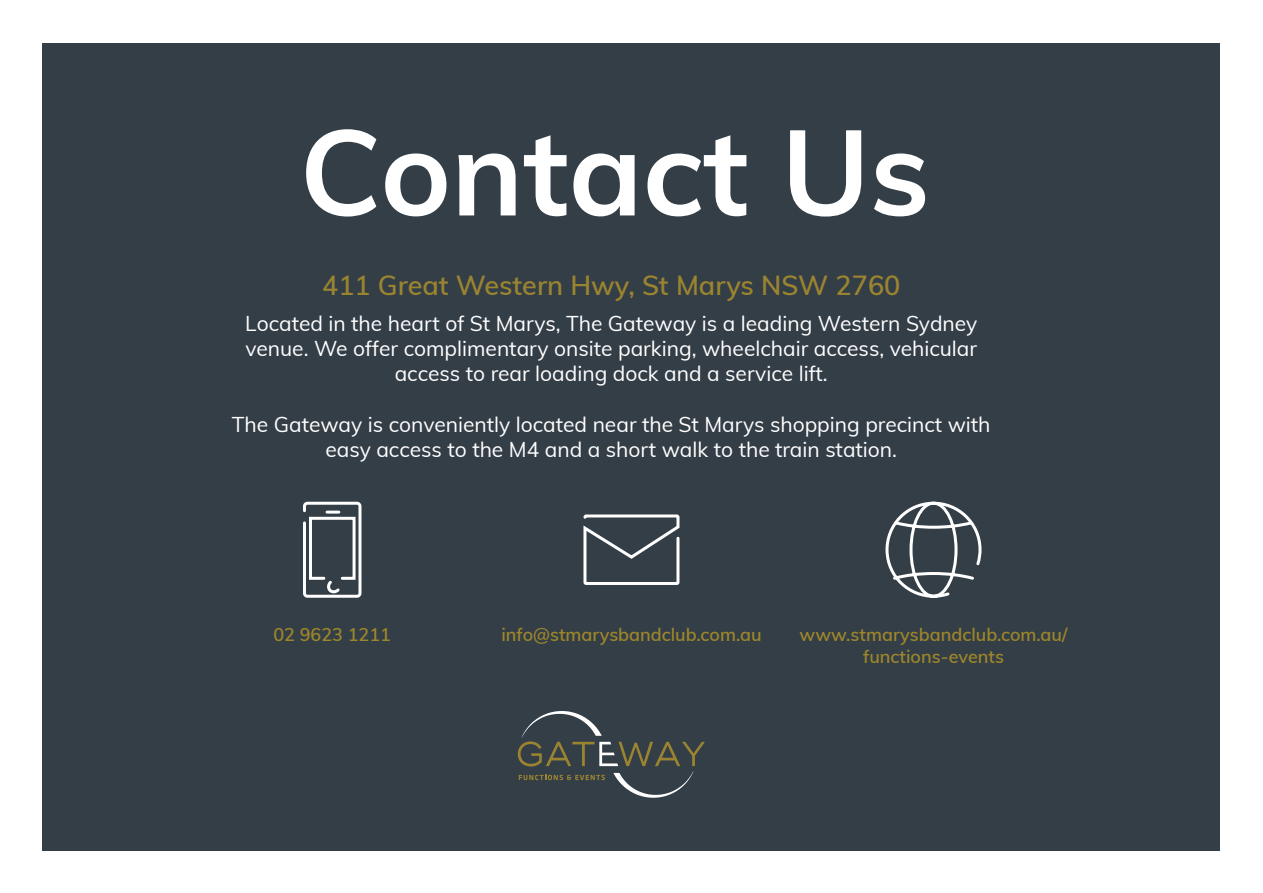
<style>
.page{position:relative;width:1263px;height:893px;background:#fff}
.page>*{position:absolute;margin:0;border:0;box-sizing:border-box;transform-origin:0 0}
.t1{font:700 119.55px "Muli";color:#fff}
.t2{font:600 27px "Muli";color:#9b8430}
.t3{font:21px/25.2px "Muli";color:#fff;text-align:center}
.t4{font:600 18px/21.6px "Muli";color:#9e872a;text-align:center}
</style>
<div class="page">
<div style="left:43px;top:43px;width:1177px;height:807px;background:#343e47"></div>
<svg style="left:518px;top:711px;width:187px;height:87px"></svg>
<svg style="left:303px;top:501px;width:59px;height:97px"></svg>
<svg style="left:583px;top:514px;width:97px;height:71px"></svg>
<svg style="left:885px;top:501px;width:95px;height:97px"></svg>
<p class="t1" style="left:300px;top:85px;width:631px">Contact Us</p>
<p class="t2" style="left:322px;top:266px;width:580px">411 Great Western Hwy, St Marys NSW 2760</p>
<p class="t3" style="left:245px;top:310px;width:734px">Located in the heart of St Marys, The Gateway is a leading Western Sydney venue. We offer complimentary onsite parking, wheelchair access, vehicular access to rear loading dock and a service lift.</p>
<p class="t3" style="left:232px;top:411px;width:760px">The Gateway is conveniently located near the St Marys shopping precinct with easy access to the M4 and a short walk to the train station.</p>
<p class="t4" style="left:273px;top:623px;width:119px">02 9623 1211</p>
<p class="t4" style="left:501px;top:623px;width:262px">info@stmarysbandclub.com.au</p>
<p class="t4" style="left:800px;top:623px;width:269px">www.stmarysbandclub.com.au/ functions-events</p>
</div>
